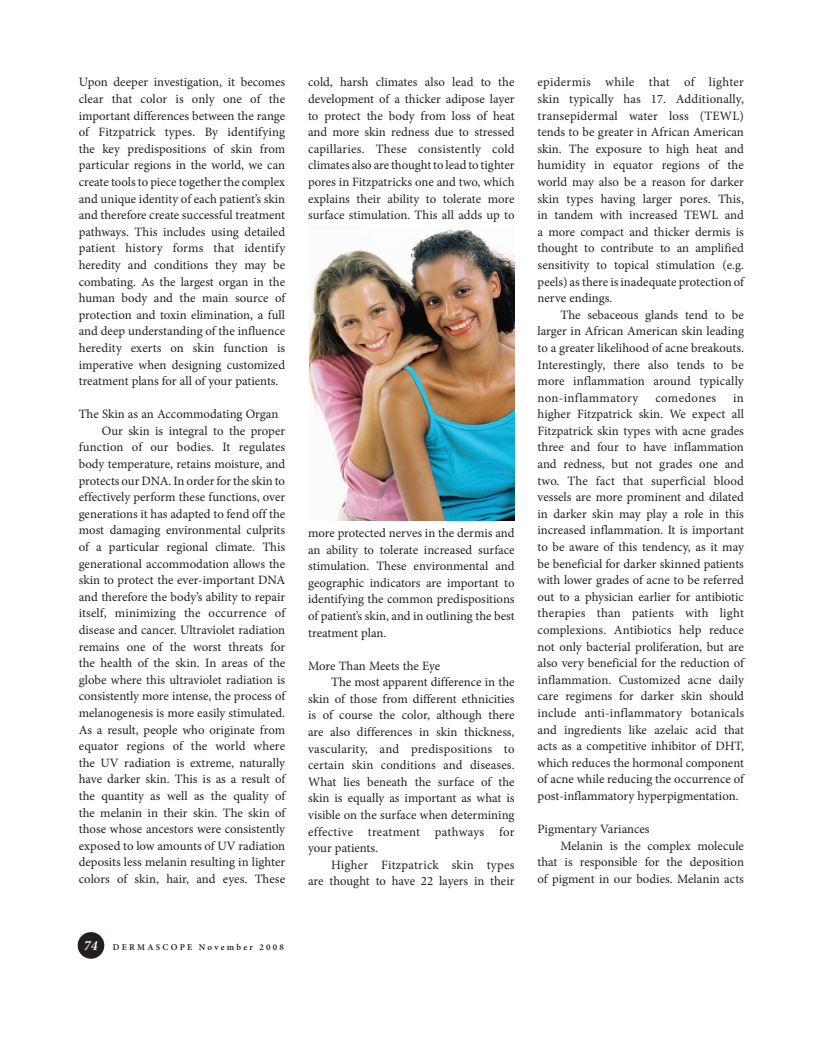
<style>
.page{position:relative;width:818px;height:1043px;background:#fff}
.page>*{position:absolute;margin:0;border:0;box-sizing:border-box;transform-origin:0 0}
.t1{font:italic 600 14px "Minion Pro";color:#fff}
.t2{font:12.75px/16.6px "Minion Pro";color:#231f20;text-align:justify}
.t3{font:12.75px "Minion Pro";letter-spacing:.02em;color:#231f20}
.t4{font:12.75px "Minion Pro";letter-spacing:.025em;color:#231f20}
.t5{font:600 8.88px "Minion Pro";letter-spacing:.245em;color:#231f20}
</style>
<div class="page">
<img style="left:309px;top:229px;width:205px;height:291px">
<div style="left:78px;top:932px;width:26px;height:26px;background:#231f20;border-radius:50%"></div>
<p class="t2" style="left:79px;top:74px;width:208px">Upon deeper investigation, it becomes clear that color is only one of the important differences between the range of Fitzpatrick types. By identifying the key predispositions of skin from particular regions in the world, we can create tools to piece together the complex and unique identity of each patient’s skin and therefore create successful treatment pathways. This includes using detailed patient history forms that identify heredity and conditions they may be combating. As the largest organ in the human body and the main source of protection and toxin elimination, a full and deep understanding of the influence heredity exerts on skin function is imperative when designing customized treatment plans for all of your patients.</p>
<p class="t2" style="left:79px;top:406px;width:201px">The Skin as an Accommodating Organ</p>
<p class="t2" style="left:102px;top:422px;width:185px">Our skin is integral to the proper</p>
<p class="t2" style="left:79px;top:439px;width:208px">function of our bodies. It regulates</p>
<p class="t2" style="left:79px;top:456px;width:208px">body temperature, retains moisture, and</p>
<p class="t2" style="left:79px;top:472px;width:208px">protects our DNA. In order for the skin to</p>
<p class="t2" style="left:79px;top:489px;width:208px">effectively perform these functions, over</p>
<p class="t2" style="left:79px;top:505px;width:208px">generations it has adapted to fend off the</p>
<p class="t2" style="left:79px;top:522px;width:208px">most damaging environmental culprits</p>
<p class="t2" style="left:79px;top:538px;width:208px">of a particular regional climate. This</p>
<p class="t2" style="left:79px;top:555px;width:208px">generational accommodation allows the</p>
<p class="t2" style="left:79px;top:572px;width:208px">skin to protect the ever-important DNA</p>
<p class="t2" style="left:79px;top:588px;width:208px">and therefore the body’s ability to repair</p>
<p class="t2" style="left:79px;top:605px;width:208px">itself, minimizing the occurrence of</p>
<p class="t2" style="left:79px;top:621px;width:208px">disease and cancer. Ultraviolet radiation</p>
<p class="t2" style="left:79px;top:638px;width:208px">remains one of the worst threats for</p>
<p class="t2" style="left:79px;top:655px;width:208px">the health of the skin. In areas of the</p>
<p class="t2" style="left:79px;top:671px;width:208px">globe where this ultraviolet radiation is</p>
<p class="t2" style="left:79px;top:688px;width:208px">consistently more intense, the process of</p>
<p class="t2" style="left:79px;top:704px;width:208px">melanogenesis is more easily stimulated.</p>
<p class="t2" style="left:79px;top:721px;width:208px">As a result, people who originate from</p>
<p class="t2" style="left:79px;top:737px;width:208px">equator regions of the world where</p>
<p class="t2" style="left:79px;top:754px;width:208px">the UV radiation is extreme, naturally</p>
<p class="t2" style="left:79px;top:771px;width:208px">have darker skin. This is as a result of</p>
<p class="t2" style="left:79px;top:787px;width:208px">the quantity as well as the quality of</p>
<p class="t2" style="left:79px;top:804px;width:208px">the melanin in their skin. The skin of</p>
<p class="t2" style="left:79px;top:820px;width:208px">those whose ancestors were consistently</p>
<p class="t2" style="left:79px;top:837px;width:208px">exposed to low amounts of UV radiation</p>
<p class="t2" style="left:79px;top:854px;width:208px">deposits less melanin resulting in lighter</p>
<p class="t2" style="left:79px;top:870px;width:208px">colors of skin, hair, and eyes. These</p>
<p class="t1" style="left:84px;top:935px;width:15px">74</p>
<p class="t5" style="left:113px;top:940px;width:172px">DERMASCOPE November 2008</p>
<p class="t2" style="left:308px;top:74px;width:208px">cold, harsh climates also lead to the development of a thicker adipose layer to protect the body from loss of heat and more skin redness due to stressed capillaries. These consistently cold climates also are thought to lead to tighter pores in Fitzpatricks one and two, which explains their ability to tolerate more surface stimulation. This all adds up to</p>
<p class="t2" style="left:308px;top:524px;width:208px">more protected nerves in the dermis and an ability to tolerate increased surface stimulation. These environmental and geographic indicators are important to identifying the common predispositions of patient’s skin, and in outlining the best treatment plan.</p>
<p class="t2" style="left:308px;top:657px;width:134px">More Than Meets the Eye</p>
<p class="t2" style="left:331px;top:674px;width:185px">The most apparent difference in the</p>
<p class="t2" style="left:308px;top:690px;width:208px">skin of those from different ethnicities</p>
<p class="t2" style="left:308px;top:707px;width:208px">is of course the color, although there</p>
<p class="t2" style="left:308px;top:723px;width:208px">are also differences in skin thickness,</p>
<p class="t3" style="left:308px;top:740px;width:208px">vascularity, and predispositions to</p>
<p class="t2" style="left:308px;top:757px;width:208px">certain skin conditions and diseases.</p>
<p class="t2" style="left:308px;top:773px;width:208px">What lies beneath the surface of the</p>
<p class="t2" style="left:308px;top:790px;width:208px">skin is equally as important as what is</p>
<p class="t2" style="left:308px;top:806px;width:208px">visible on the surface when determining</p>
<p class="t4" style="left:308px;top:823px;width:208px">effective treatment pathways for</p>
<p class="t2" style="left:308px;top:839px;width:71px">your patients.</p>
<p class="t3" style="left:331px;top:856px;width:185px">Higher Fitzpatrick skin types</p>
<p class="t2" style="left:308px;top:873px;width:208px">are thought to have 22 layers in their</p>
<p class="t2" style="left:537px;top:74px;width:208px">epidermis while that of lighter skin typically has 17. Additionally, transepidermal water loss (TEWL) tends to be greater in African American skin. The exposure to high heat and humidity in equator regions of the world may also be a reason for darker skin types having larger pores. This, in tandem with increased TEWL and a more compact and thicker dermis is thought to contribute to an amplified sensitivity to topical stimulation (e.g. peels) as there is inadequate protection of nerve endings.</p>
<p class="t2" style="left:537px;top:306px;width:208px;text-indent:23px">The sebaceous glands tend to be larger in African American skin leading to a greater likelihood of acne breakouts.<br>Interestingly, there also tends to be more inflammation around typically non-inflammatory</p>
<p class="t4" style="left:655px;top:389px;width:62px">comedones</p>
<p class="t2" style="left:537px;top:389px;width:208px;text-indent:195px">in higher Fitzpatrick skin. We expect all Fitzpatrick skin types with acne grades three and four to have inflammation and redness, but not grades one and two. The fact that superficial blood vessels are more prominent and dilated in darker skin may play a role in this increased inflammation. It is important to be aware of this tendency, as it may be beneficial for darker skinned patients with lower grades of acne to be referred out to a physician earlier for antibiotic therapies than patients with light complexions. Antibiotics help reduce not only bacterial proliferation, but are also very beneficial for the reduction of inflammation. Customized acne daily care regimens for darker skin should include anti-inflammatory botanicals and ingredients like azelaic acid that acts as a competitive inhibitor of DHT, which reduces the hormonal component of acne while reducing the occurrence of post-inflammatory hyperpigmentation.</p>
<p class="t2" style="left:537px;top:820px;width:114px">Pigmentary Variances</p>
<p class="t2" style="left:560px;top:837px;width:185px">Melanin is the complex molecule</p>
<p class="t2" style="left:537px;top:854px;width:208px">that is responsible for the deposition</p>
<p class="t2" style="left:537px;top:870px;width:208px">of pigment in our bodies. Melanin acts</p>
</div>
